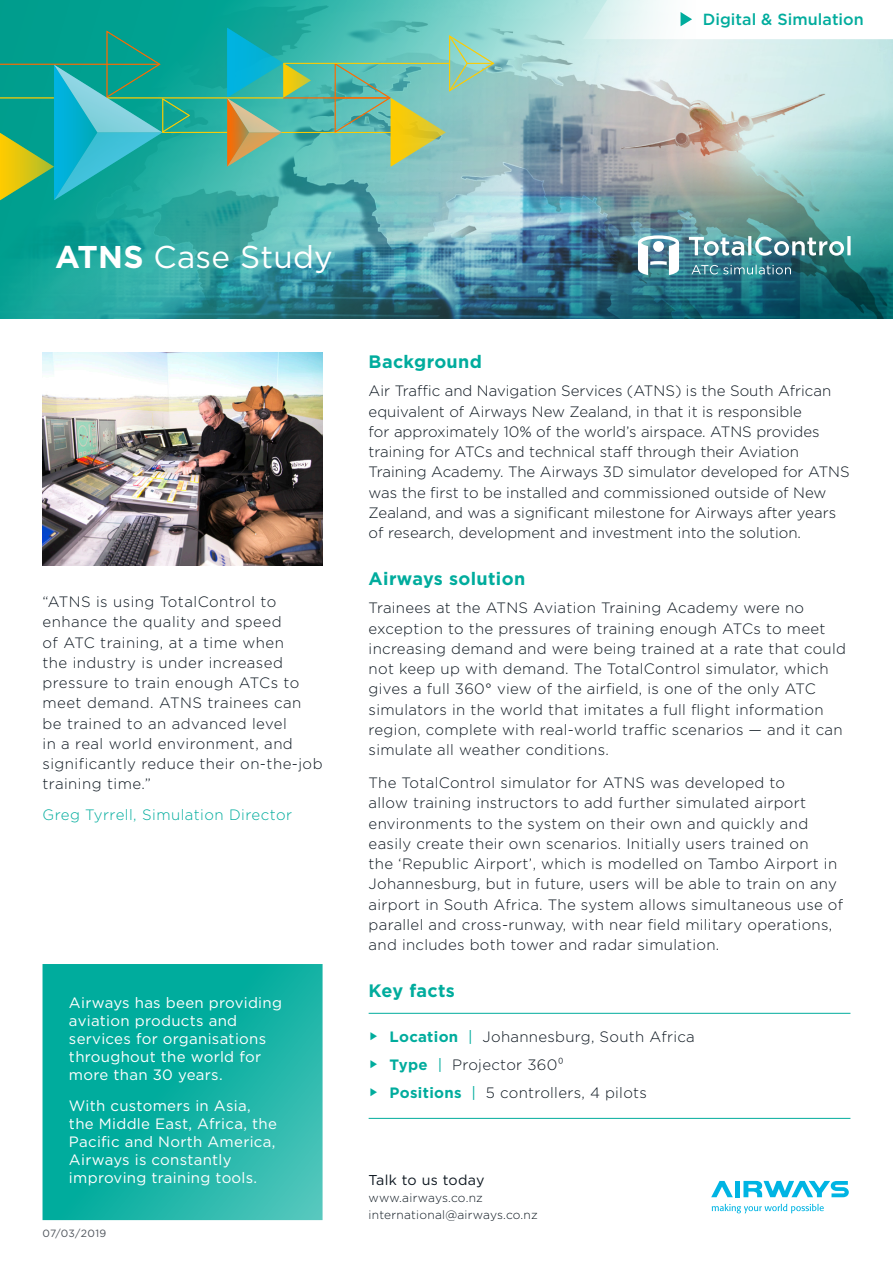
<style>
.page{position:relative;width:893px;height:1263px;background:#fff}
.page>*{position:absolute;margin:0;border:0;box-sizing:border-box;transform-origin:0 0}
.body_paragraph_white{font:31.5px "Gotham";letter-spacing:.01em;color:#fff}
.Heading_2_turquoise{font:700 18px "Gotham";letter-spacing:.02em;color:#00ac9d}
.t1{font:500 16.05px "Gotham";letter-spacing:.005em;color:#00ac9d}
.body_paragragh_black{font:300 15px/20.2px "Gotham";letter-spacing:.02em;color:#0d1720}
.body_paragragh_black-2{font:300 15px/20.2px "Gotham";color:#0d1720}
.body_paragraph_white-2{font:15px/18px "Gotham";letter-spacing:.02em;color:#fff}
.Bullet_blue_dot{font:300 15px "Gotham";letter-spacing:.03em;color:#00ac9d}
.body_paragragh_black-3{font:14.25px "Gotham";letter-spacing:.02em;color:#0d1720}
.body_paragragh_black-4{font:300 12px "Gotham";letter-spacing:.02em;color:#0d1720}
.version_no{font:10.5px "Gotham";letter-spacing:.035em;color:#4e545b}
.s1{font-weight:700}
.s2{font-family:"Noto Sans";font-weight:400;font-size:13.5px;color:#00ac9d}
.s3{font-weight:700;color:#00ac9d}
.s4{font-weight:400;color:#00ac9d}
</style>
<div class="page">
<img style="left:0;top:0;width:893px;height:319px">
<svg style="left:583px;top:0;width:310px;height:39px"></svg>
<svg style="left:691px;top:265px;width:100px;height:9px"></svg>
<svg style="left:689px;top:236px;width:162px;height:20px"></svg>
<svg style="left:638px;top:235px;width:41px;height:40px"></svg>
<div style="left:735px;top:1181px;width:5px;height:16px;background:#00b4e3"></div>
<svg style="left:711px;top:1181px;width:22px;height:16px"></svg>
<svg style="left:743px;top:1181px;width:106px;height:16px"></svg>
<svg style="left:712px;top:1204px;width:112px;height:9px"></svg>
<svg style="left:43px;top:964px;width:280px;height:256px;background:#12b1a3"></svg>
<img style="left:43px;top:353px;width:280px;height:213px">
<hr style="left:281px;top:132px;width:110px;height:1px;background:#fc0">
<hr style="left:107px;top:97px;width:176px;height:1px;background:#fc0">
<hr style="left:283px;top:97px;width:107px;height:1px;background:#ff6a00">
<hr style="left:162px;top:132px;width:65px;height:1px;background:#fc0">
<svg style="left:0;top:30px;width:190px;height:170px;background:#25aa98"></svg>
<svg style="left:227px;top:28px;width:84px;height:139px;background:#54b19b"></svg>
<svg style="left:334px;top:35px;width:160px;height:132px;background:#83c2a7"></svg>
<hr style="left:283px;top:63px;width:166px;height:1px;background:#fc0">
<hr style="left:369px;top:1013px;width:481px;height:1px;background:#00ac9d">
<hr style="left:369px;top:1118px;width:481px;height:1px;background:#00ac9d">
<p class="t1" style="left:703px;top:9px;width:163px">Digital &amp; Simulation</p>
<p class="body_paragraph_white" style="left:55px;top:237px;width:279px"><span class="s1">ATNS</span> Case Study</p>
<p class="body_paragragh_black" style="left:43px;top:591px;width:282px">“ATNS is using TotalControl to enhance the quality and speed<br>of ATC training, at a time when<br>the industry is under increased pressure to train enough ATCs to meet demand. ATNS trainees can be trained to an advanced level<br>in a real world environment, and significantly reduce their on-the-job training time.”</p>
<p class="Bullet_blue_dot" style="left:43px;top:805px;width:251px">Greg Tyrrell, Simulation Director</p>
<p class="body_paragraph_white-2" style="left:69px;top:994px;width:215px">Airways has been providing aviation products and services for organisations throughout the world for more than 30 years.</p>
<p class="body_paragraph_white-2" style="left:69px;top:1096px;width:209px">With customers in Asia, the Middle East, Africa, the<br>Pacific and North America,<br>Airways is constantly improving training tools.</p>
<p class="version_no" style="left:43px;top:1227px;width:65px">07/03/2019</p>
<p class="Heading_2_turquoise" style="left:369px;top:349px;width:115px">Background</p>
<p class="body_paragragh_black-2" style="left:369px;top:380px;width:483px">Air Traffic and Navigation Services (ATNS) is the South African equivalent of Airways New Zealand, in that it is responsible<br>for approximately 10% of the world’s airspace. ATNS provides training for ATCs and technical staff through their Aviation Training Academy. The Airways 3D simulator developed for ATNS was the first to be installed and commissioned outside of New Zealand, and was a significant milestone for Airways after years of research, development and investment into the solution.</p>
<p class="Heading_2_turquoise" style="left:369px;top:566px;width:158px">Airways solution</p>
<p class="body_paragragh_black" style="left:369px;top:598px;width:479px">Trainees at the ATNS Aviation Training Academy were no exception to the pressures of training enough ATCs to meet increasing demand and were being trained at a rate that could not keep up with demand. The TotalControl simulator, which gives a full 360° view of the airfield, is one of the only ATC simulators in the world that imitates a full flight information region, complete with real-world traffic scenarios — and it can simulate all weather conditions.</p>
<p class="body_paragragh_black" style="left:369px;top:772px;width:476px">The TotalControl simulator for ATNS was developed to<br>allow training instructors to add further simulated airport environments to the system on their own and quickly and easily create their own scenarios. Initially users trained on<br>the ‘Republic Airport’, which is modelled on Tambo Airport in Johannesburg, but in future, users will be able to train on any airport in South Africa. The system allows simultaneous use of parallel and cross-runway, with near field military operations, and includes both tower and radar simulation.</p>
<p class="Heading_2_turquoise" style="left:369px;top:978px;width:88px">Key facts</p>
<p class="body_paragragh_black" style="left:369px;top:1026px;width:328px"><span class="s2">►</span> <span class="s3">Location</span> <span class="s4">|</span> Johannesburg, South Africa</p>
<p class="body_paragragh_black" style="left:369px;top:1054px;width:197px"><span class="s2">►</span> <span class="s3">Type</span> <span class="s4">|</span> Projector 360⁰</p>
<p class="body_paragragh_black" style="left:369px;top:1082px;width:280px"><span class="s2">►</span> <span class="s3">Positions</span> <span class="s4">|</span> 5 controllers, 4 pilots</p>
<p class="body_paragragh_black-3" style="left:369px;top:1171px;width:117px">Talk to us today</p>
<p class="body_paragragh_black-4" style="left:369px;top:1190px;width:116px">www.airways.co.nz</p>
<p class="body_paragragh_black-4" style="left:369px;top:1207px;width:171px">international@airways.co.nz</p>
</div>
